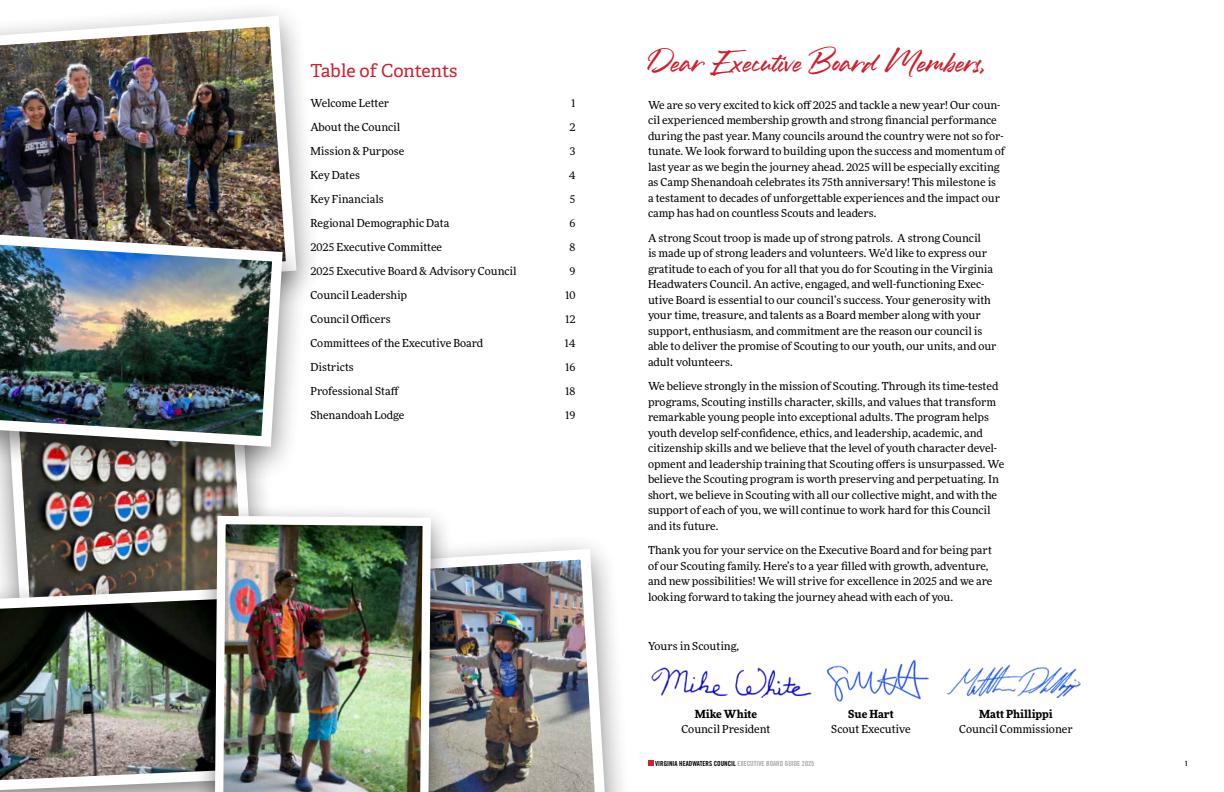
<style>
.page{position:relative;width:1224px;height:792px;background:#fff}
.page>*{position:absolute;margin:0;border:0;box-sizing:border-box;transform-origin:0 0}
.t1{font:26px "Ledgewood";color:#ce202f}
.t2{font:18px "Adelle";letter-spacing:-.005em;color:#ce202f}
.t3{font:11px/15.5px "More Pro";color:#000}
.t4{font:700 11px "More Pro";color:#000}
.t5{font:7px "Trade Gothic LT Std Bd Cn 20";color:#000}
.s1{color:#a8a8a9}
</style>
<div class="page">
<svg style="left:648px;top:761px;width:5px;height:5px"></svg>
<div style="left:366px;top:533px;width:266px;height:259px;background:#000;opacity:.5"></div>
<img style="left:453px;top:544px;width:158px;height:248px">
<img style="left:3px;top:482px;width:257px;height:90px">
<img style="left:946px;top:664px;width:135px;height:33px">
<img style="left:651px;top:667px;width:161px;height:30px">
<img style="left:826px;top:660px;width:102px;height:42px">
<img style="left:0;top:11px;width:302px;height:206px">
<div style="left:0;top:217px;width:309px;height:265px;background:#000;opacity:.5"></div>
<img style="left:0;top:227px;width:288px;height:225px">
<div style="left:0;top:572px;width:264px;height:220px;background:#000;opacity:.5"></div>
<img style="left:0;top:583px;width:193px;height:209px">
<div style="left:193px;top:502px;width:260px;height:290px;background:#000;opacity:.5"></div>
<img style="left:211px;top:512px;width:224px;height:280px">
<h2 class="t2" style="left:310px;top:59px;width:148px">Table of Contents</h2>
<p class="t3" style="left:310px;top:95px;width:80px">Welcome Letter</p>
<p class="t3" style="left:571px;top:95px;width:6px">1</p>
<p class="t3" style="left:310px;top:119px;width:91px">About the Council</p>
<p class="t3" style="left:570px;top:119px;width:7px">2</p>
<p class="t3" style="left:310px;top:143px;width:95px">Mission &amp; Purpose</p>
<p class="t3" style="left:570px;top:143px;width:7px">3</p>
<p class="t3" style="left:310px;top:167px;width:51px">Key Dates</p>
<p class="t3" style="left:569px;top:167px;width:7px">4</p>
<p class="t3" style="left:310px;top:191px;width:75px">Key Financials</p>
<p class="t3" style="left:570px;top:191px;width:7px">5</p>
<p class="t3" style="left:310px;top:215px;width:140px">Regional Demographic Data</p>
<p class="t3" style="left:570px;top:215px;width:7px">6</p>
<p class="t3" style="left:310px;top:239px;width:133px">2025 Executive Committee</p>
<p class="t3" style="left:570px;top:239px;width:7px">8</p>
<p class="t3" style="left:310px;top:263px;width:208px">2025 Executive Board &amp; Advisory Council</p>
<p class="t3" style="left:570px;top:263px;width:7px">9</p>
<p class="t3" style="left:310px;top:287px;width:98px">Council Leadership</p>
<p class="t3" style="left:565px;top:287px;width:12px">10</p>
<p class="t3" style="left:310px;top:311px;width:82px">Council Officers</p>
<p class="t3" style="left:565px;top:311px;width:12px">12</p>
<p class="t3" style="left:310px;top:335px;width:174px">Committees of the Executive Board</p>
<p class="t3" style="left:565px;top:335px;width:12px">14</p>
<p class="t3" style="left:310px;top:359px;width:45px">Districts</p>
<p class="t3" style="left:565px;top:359px;width:12px">16</p>
<p class="t3" style="left:310px;top:383px;width:90px">Professional Staff</p>
<p class="t3" style="left:565px;top:383px;width:12px">18</p>
<p class="t3" style="left:310px;top:407px;width:95px">Shenandoah Lodge</p>
<p class="t3" style="left:565px;top:407px;width:12px">19</p>
<h1 class="t1" style="left:648px;top:38px;width:340px">Dear Executive Board Members,</h1>
<p class="t3" style="left:648px;top:97px;width:358px">We are so very excited to kick off 2025 and tackle a new year! Our coun&shy;cil experienced membership growth and strong financial performance during the past year. Many councils around the country were not so for&shy;tunate. We look forward to building upon the success and momentum of last year as we begin the journey ahead. 2025 will be especially exciting as Camp Shenandoah celebrates its 75th anniversary! This milestone is<br>a testament to decades of unforgettable experiences and the impact our camp has had on countless Scouts and leaders.</p>
<p class="t3" style="left:648px;top:230px;width:350px">A strong Scout troop is made up of strong patrols. A strong Council<br>is made up of strong leaders and volunteers. We’d like to express our gratitude to each of you for all that you do for Scouting in the Virginia Headwaters Council. An active, engaged, and well-functioning Exec&shy;utive Board is essential to our council’s success. Your generosity with your time, treasure, and talents as a Board member along with your support, enthusiasm, and commitment are the reason our council is able to deliver the promise of Scouting to our youth, our units, and our adult volunteers.</p>
<p class="t3" style="left:648px;top:378px;width:358px">We believe strongly in the mission of Scouting. Through its time-tested programs, Scouting instills character, skills, and values that transform remarkable young people into exceptional adults. The program helps youth develop self-confidence, ethics, and leadership, academic, and citizenship skills and we believe that the level of youth character devel&shy;opment and leadership training that Scouting offers is unsurpassed. We believe the Scouting program is worth preserving and perpetuating. In short, we believe in Scouting with all our collective might, and with the support of each of you, we will continue to work hard for this Council and its future.</p>
<p class="t3" style="left:648px;top:542px;width:346px">Thank you for your service on the Executive Board and for being part of our Scouting family. Here’s to a year filled with growth, adventure, and new possibilities! We will strive for excellence in 2025 and we are looking forward to taking the journey ahead with each of you.</p>
<p class="t3" style="left:648px;top:638px;width:93px">Yours in Scouting,</p>
<p class="t4" style="left:695px;top:706px;width:64px">Mike White</p>
<p class="t4" style="left:848px;top:706px;width:47px">Sue Hart</p>
<p class="t4" style="left:979px;top:706px;width:75px">Matt Phillippi</p>
<p class="t3" style="left:681px;top:721px;width:90px">Council President</p>
<p class="t3" style="left:831px;top:721px;width:81px">Scout Executive</p>
<p class="t3" style="left:959px;top:721px;width:115px">Council Commissioner</p>
<p class="t5" style="left:655px;top:759px;width:161px">VIRGINIA HEADWATERS COUNCIL <span class="s1">EXECUTIVE BOARD GUIDE 2025</span></p>
<p class="t5" style="left:1185px;top:759px;width:5px">1</p>
</div>
